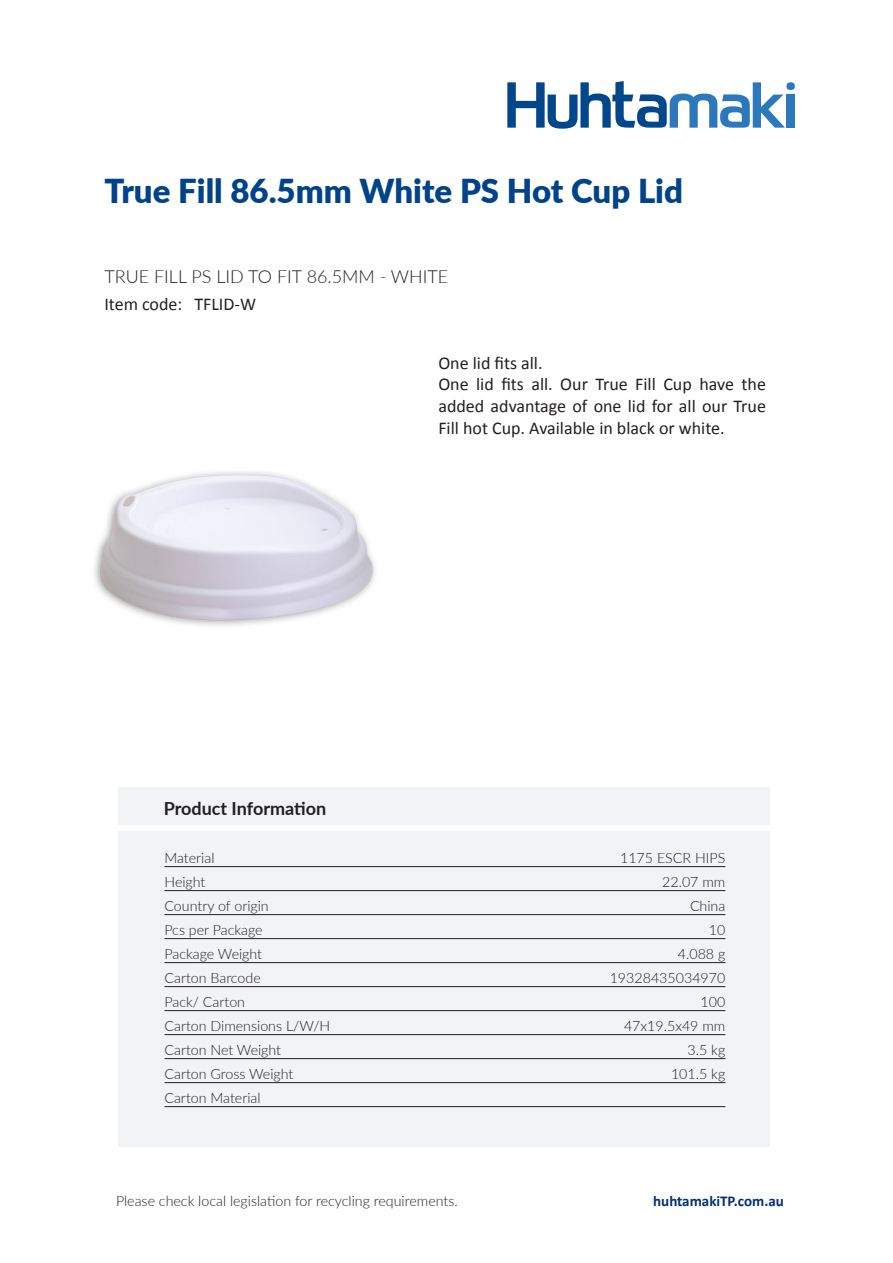
<style>
.page{position:relative;width:893px;height:1263px;background:#fff}
.page>*{position:absolute;margin:0;border:0;box-sizing:border-box;transform-origin:0 0}
.t1{font:900 33px "Lato";color:#004389}
.t2{font:18px/21.6px "Calibri";color:#231f20}
.t3{font:300 18px "Lato";color:#231f20}
.t4{font:700 18px "Lato";color:#231f20}
.t5{font:700 15px "Calibri";color:#002f73}
.t6{font:300 14.25px "Lato";color:#231f20}
</style>
<div class="page">
<svg style="left:507px;top:81px;width:288px;height:48px"></svg>
<div style="left:118px;top:787px;width:652px;height:37px;background:#f2f3f4"></div>
<div style="left:118px;top:831px;width:652px;height:315px;background:#f2f3f4"></div>
<img style="left:94px;top:472px;width:281px;height:154px">
<hr style="left:164px;top:866px;width:561px;height:1px;background:#231f20">
<hr style="left:164px;top:890px;width:561px;height:1px;background:#231f20">
<hr style="left:164px;top:914px;width:561px;height:1px;background:#231f20">
<hr style="left:164px;top:938px;width:561px;height:1px;background:#231f20">
<hr style="left:164px;top:962px;width:561px;height:1px;background:#231f20">
<hr style="left:164px;top:986px;width:561px;height:1px;background:#231f20">
<hr style="left:164px;top:1010px;width:561px;height:1px;background:#231f20">
<hr style="left:164px;top:1034px;width:561px;height:1px;background:#231f20">
<hr style="left:164px;top:1058px;width:561px;height:1px;background:#231f20">
<hr style="left:164px;top:1082px;width:561px;height:1px;background:#231f20">
<hr style="left:164px;top:1106px;width:561px;height:1px;background:#231f20">
<h1 class="t1" style="left:104px;top:166px;width:580px">True Fill 86.5mm White PS Hot Cup Lid</h1>
<p class="t3" style="left:104px;top:263px;width:346px">TRUE FILL PS LID TO FIT 86.5MM - WHITE</p>
<p class="t2" style="left:104px;top:293px;width:79px">Item code:</p>
<p class="t2" style="left:194px;top:293px;width:63px">TFLID-W</p>
<p class="t2" style="left:438px;top:351px;width:329px">One lid fits all.<br>One lid fits all. Our True Fill Cup have the added advantage of one lid for all our True Fill hot Cup. Available in black or white.</p>
<p class="t4" style="left:164px;top:795px;width:164px">Product Information</p>
<p class="t6" style="left:164px;top:848px;width:52px">Material</p>
<p class="t6" style="left:620px;top:848px;width:107px">1175 ESCR HIPS</p>
<p class="t6" style="left:164px;top:872px;width:43px">Height</p>
<p class="t6" style="left:662px;top:872px;width:65px">22.07 mm</p>
<p class="t6" style="left:164px;top:896px;width:106px">Country of origin</p>
<p class="t6" style="left:690px;top:896px;width:37px">China</p>
<p class="t6" style="left:164px;top:920px;width:100px">Pcs per Package</p>
<p class="t6" style="left:709px;top:920px;width:18px">10</p>
<p class="t6" style="left:164px;top:944px;width:99px">Package Weight</p>
<p class="t6" style="left:678px;top:944px;width:49px">4.088 g</p>
<p class="t6" style="left:164px;top:968px;width:98px">Carton Barcode</p>
<p class="t6" style="left:610px;top:968px;width:117px">19328435034970</p>
<p class="t6" style="left:164px;top:992px;width:82px">Pack/ Carton</p>
<p class="t6" style="left:701px;top:992px;width:26px">100</p>
<p class="t6" style="left:164px;top:1016px;width:167px">Carton Dimensions L/W/H</p>
<p class="t6" style="left:624px;top:1016px;width:103px">47x19.5x49 mm</p>
<p class="t6" style="left:164px;top:1040px;width:118px">Carton Net Weight</p>
<p class="t6" style="left:688px;top:1040px;width:39px">3.5 kg</p>
<p class="t6" style="left:164px;top:1064px;width:130px">Carton Gross Weight</p>
<p class="t6" style="left:671px;top:1064px;width:56px">101.5 kg</p>
<p class="t6" style="left:164px;top:1088px;width:98px">Carton Material</p>
<p class="t6" style="left:116px;top:1190px;width:343px">Please check local legislation for recycling requirements.</p>
<p class="t5" style="left:653px;top:1190px;width:132px">huhtamakiTP.com.au</p>
</div>
